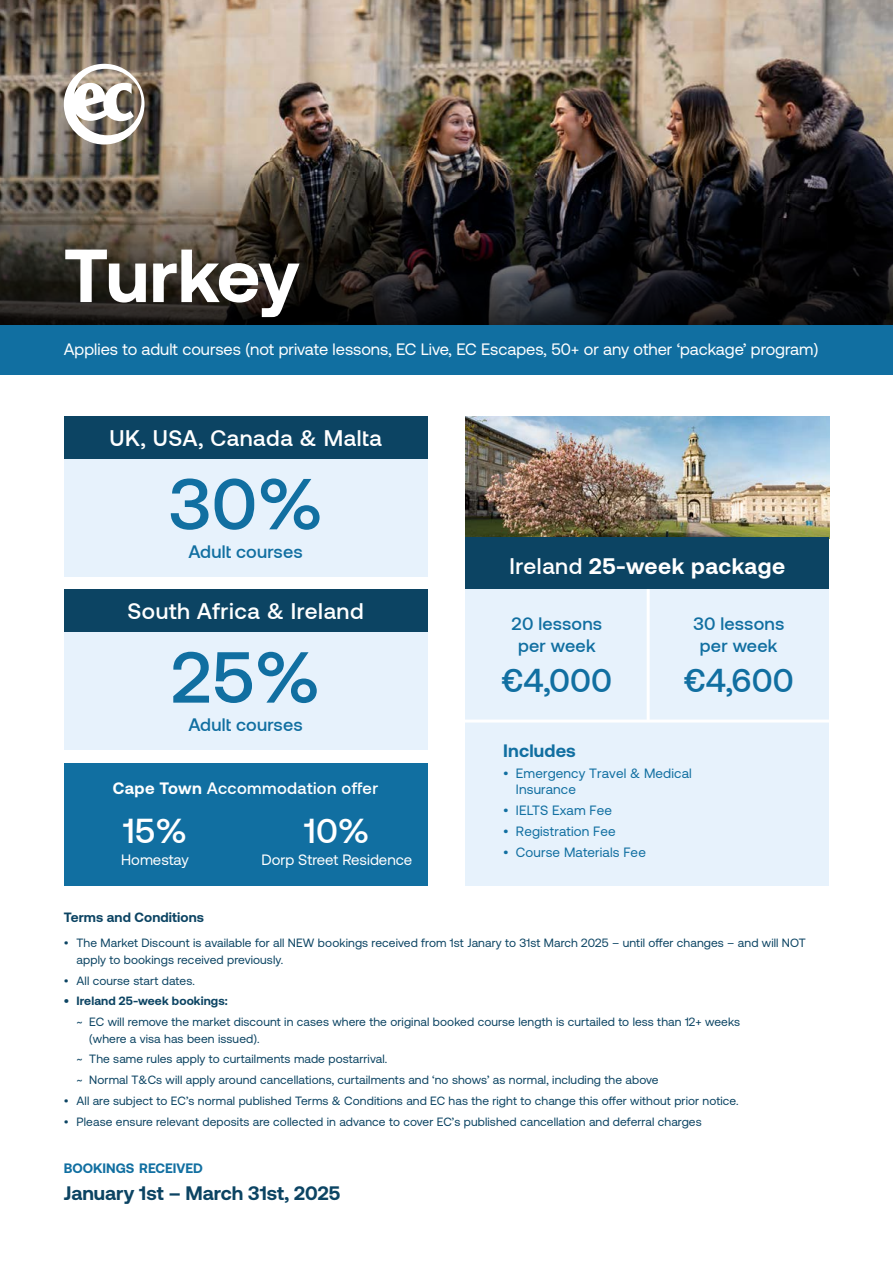
<style>
.page{position:relative;width:893px;height:1263px;background:#fff}
.page>*{position:absolute;margin:0;border:0;box-sizing:border-box;transform-origin:0 0}
.t1{font:700 75px "Aeonik";letter-spacing:-.025em;color:#fff}
.t2{font:500 72px "Aeonik";color:#116fa1}
.t3{font:500 34.5px "Aeonik";color:#fff}
.t4{font:500 33px "Aeonik";color:#116fa1}
.t5{font:500 22.5px "Aeonik";letter-spacing:.025em;color:#fff}
.t6{font:700 22.5px "Aeonik";letter-spacing:.025em;color:#fff}
.t7{font:700 19.5px "Aeonik";color:#0c4463}
.t8{font:500 18px/22.5px "Aeonik";letter-spacing:.01em;color:#116fa1;text-align:center}
.t9{font:700 18px "Aeonik";letter-spacing:.01em;color:#116fa1}
.t10{font:16.5px "Aeonik";color:#fff}
.t11{font:500 16.5px "Aeonik";letter-spacing:.025em;color:#fff}
.t12{font:15px "Aeonik";color:#fff}
.t13{font:700 13.65px "Aeonik";color:#116fa1}
.t14{font:13.5px/16.2px "Aeonik";letter-spacing:.01em;color:#116fa1}
.t15{font:700 13.5px "Aeonik";letter-spacing:.01em;color:#0c4463}
.t16{font:12px/16.5px "Aeonik";letter-spacing:.01em;color:#0c4463}
.t17{font:700 12px "Aeonik";letter-spacing:.01em;color:#0c4463}
.s1{font-weight:700}
.s2{font-weight:500}
</style>
<div class="page">
<div style="left:64px;top:428px;width:363px;height:148px;background:#e7f2fc"></div>
<img style="left:0;top:0;width:893px;height:156px">
<svg style="left:0;top:156px;width:893px;height:169px;background:#2a2623"></svg>
<div style="left:64px;top:416px;width:363px;height:43px;background:#0c4463"></div>
<div style="left:0;top:325px;width:893px;height:50px;background:#116fa1"></div>
<svg style="left:64px;top:64px;width:81px;height:81px"></svg>
<div style="left:466px;top:577px;width:363px;height:308px;background:#e7f2fc"></div>
<div style="left:64px;top:601px;width:363px;height:148px;background:#e7f2fc"></div>
<div style="left:64px;top:590px;width:363px;height:42px;background:#0c4463"></div>
<img style="left:466px;top:416px;width:363px;height:122px">
<div style="left:64px;top:763px;width:363px;height:122px;background:#116fa1"></div>
<hr style="left:462px;top:719px;width:379px;height:3px;background:#fff">
<hr style="left:647px;top:577px;width:3px;height:144px;background:#fff">
<div style="left:466px;top:538px;width:363px;height:51px;background:#0c4463"></div>
<h1 class="t1" style="left:64px;top:234px;width:237px">Turkey</h1>
<h3 class="t10" style="left:64px;top:340px;width:756px">Applies to adult courses (not private lessons, EC Live, EC Escapes, 50+ or any other ‘package’ program)</h3>
<h3 class="t5" style="left:109px;top:425px;width:274px">UK, USA, Canada &amp; Malta</h3>
<h2 class="t2" style="left:168px;top:464px;width:157px">30%</h2>
<h3 class="t8" style="left:188px;top:540px;width:116px">Adult courses</h3>
<h3 class="t5" style="left:127px;top:598px;width:238px">South Africa &amp; Ireland</h3>
<h2 class="t2" style="left:171px;top:637px;width:151px">25%</h2>
<h3 class="t8" style="left:188px;top:713px;width:116px">Adult courses</h3>
<h3 class="t11" style="left:113px;top:779px;width:267px"><span class="s1">Cape Town</span> Accommodation offer</h3>
<h3 class="t3" style="left:123px;top:811px;width:65px">15%</h3>
<p class="t12" style="left:121px;top:851px;width:69px">Homestay</p>
<h3 class="t3" style="left:304px;top:811px;width:67px">10%</h3>
<p class="t12" style="left:261px;top:851px;width:152px">Dorp Street Residence</p>
<h3 class="t6" style="left:510px;top:553px;width:277px"><span class="s2">Ireland</span> 25-week package</h3>
<h3 class="t8" style="left:512px;top:612px;width:92px">20 lessons per week</h3>
<h3 class="t4" style="left:502px;top:661px;width:112px">€4,000</h3>
<h3 class="t8" style="left:693px;top:612px;width:93px">30 lessons per week</h3>
<h3 class="t4" style="left:684px;top:661px;width:111px">€4,600</h3>
<h3 class="t9" style="left:503px;top:740px;width:74px">Includes</h3>
<p class="t14" style="left:516px;top:765px;width:177px;text-indent:-13px">• Emergency Travel &amp; Medical<br>Insurance</p>
<p class="t14" style="left:503px;top:802px;width:110px">• IELTS Exam Fee</p>
<p class="t14" style="left:503px;top:823px;width:114px">• Registration Fee</p>
<p class="t14" style="left:503px;top:844px;width:144px">• Course Materials Fee</p>
<p class="t15" style="left:64px;top:910px;width:142px">Terms and Conditions</p>
<p class="t16" style="left:77px;top:935px;width:731px;text-indent:-13px">• The Market Discount is available for all NEW bookings received from 1st Janary to 31st March 2025 – until offer changes – and will NOT apply to bookings received previously.</p>
<p class="t16" style="left:64px;top:972px;width:133px">• All course start dates.</p>
<p class="t17" style="left:64px;top:994px;width:166px">• Ireland 25-week bookings:</p>
<p class="t16" style="left:89px;top:1013px;width:652px;text-indent:-13px">~ EC will remove the market discount in cases where the original booked course length is curtailed to less than 12+ weeks (where a visa has been issued).</p>
<p class="t16" style="left:77px;top:1049px;width:584px;line-height:20.7px">~ The same rules apply to curtailments made postarrival.<br>~ Normal T&amp;Cs will apply around cancellations, curtailments and ‘no shows’ as normal, including the above</p>
<p class="t16" style="left:64px;top:1092px;width:676px">• All are subject to EC’s normal published Terms &amp; Conditions and EC has the right to change this offer without prior notice.</p>
<p class="t16" style="left:64px;top:1113px;width:639px">• Please ensure relevant deposits are collected in advance to cover EC’s published cancellation and deferral charges</p>
<p class="t13" style="left:64px;top:1160px;width:141px">BOOKINGS RECEIVED</p>
<h3 class="t7" style="left:64px;top:1182px;width:278px">January 1st – March 31st, 2025</h3>
</div>
